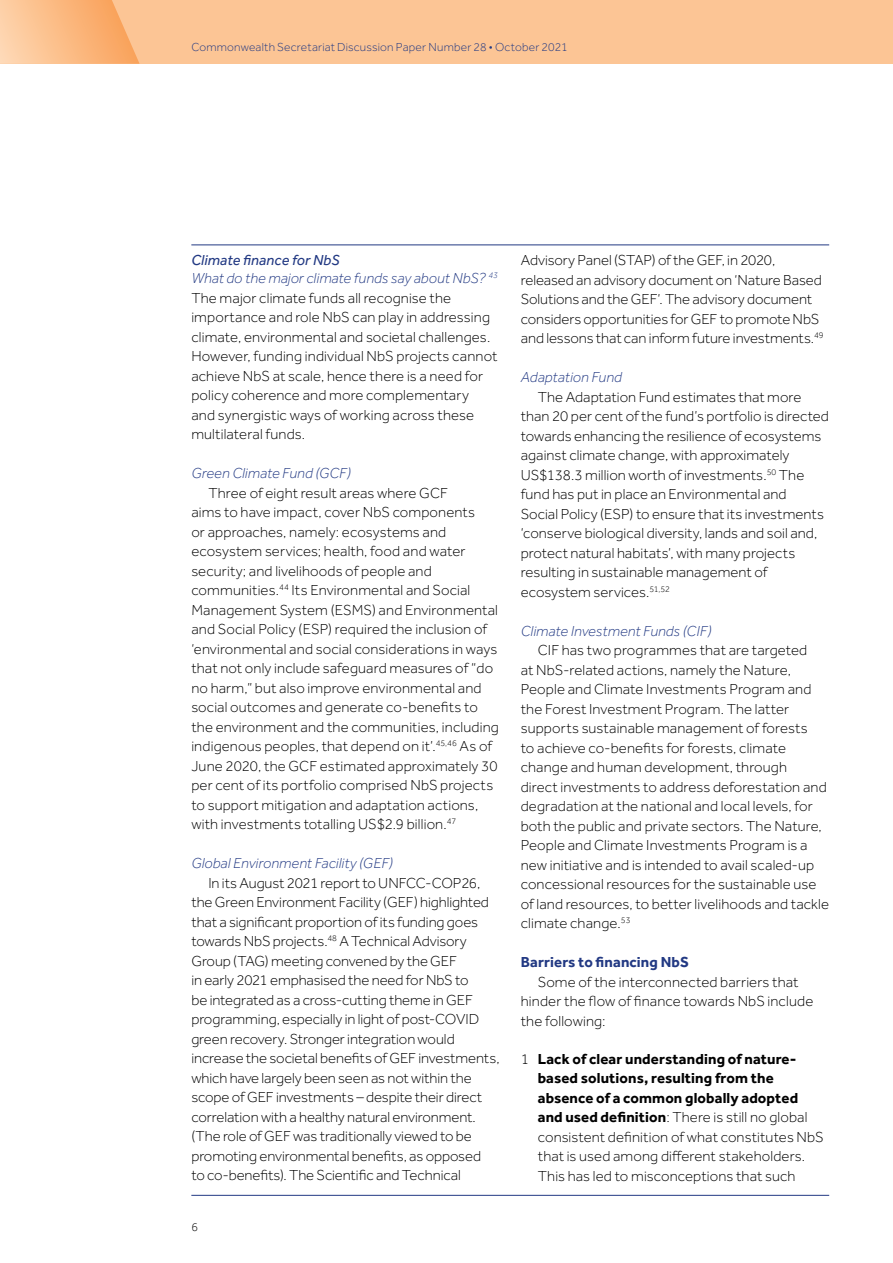
<style>
.page{position:relative;width:893px;height:1263px;background:#fff}
.page>*{position:absolute;margin:0;border:0;box-sizing:border-box;transform-origin:0 0}
.T1{font:300 15px/19.5px "Effra";color:#000}
.LN{font:300 15px/19.5px "Effra";letter-spacing:.005em;color:#000}
._3{font:italic 300 15px "Effra";letter-spacing:.005em;color:#223983}
._1{font:700 15px "Effra";letter-spacing:.01em;color:#223983}
._2{font:italic 15px "Effra";letter-spacing:.01em;color:#223983}
.t1{font:300 12px "Effra";letter-spacing:.015em;color:#223983}
.t2{font:300 12px "Effra";color:#000}
.s1{font-weight:700}
</style>
<div class="page">
<hr style="left:191px;top:1195px;width:638px;height:1px;background:#223983">
<hr style="left:191px;top:244px;width:638px;height:1px;background:#223983">
<div style="left:0;top:0;width:893px;height:64px;background:#fcc595"></div>
<svg style="left:0;top:0;width:140px;height:64px"></svg>
<p class="t1" style="left:191px;top:40px;width:378px">Commonwealth Secretariat Discussion Paper Number 28 • October 2021</p>
<p class="t1" style="left:480px;top:40px;width:68px">7 April 2021</p>
<p class="_2" style="left:191px;top:251px;width:150px">Climate finance for NbS</p>
<p class="_3" style="left:191px;top:270px;width:308px">What do the major climate funds say about NbS? <sup>43</sup></p>
<p class="T1" style="left:191px;top:288px;width:307px">The major climate funds all recognise the importance and role NbS can play in addressing climate, environmental and societal challenges.<br>However, funding individual NbS projects cannot achieve NbS at scale, hence there is a need for policy coherence and more complementary<br>and synergistic ways of working across these multilateral funds.</p>
<p class="_3" style="left:191px;top:465px;width:161px">Green Climate Fund (GCF)</p>
<p class="T1" style="left:191px;top:483px;width:309px;text-indent:17px">Three of eight result areas where GCF<br>aims to have impact, cover NbS components<br>or approaches, namely: ecosystems and ecosystem services; health, food and water security; and livelihoods of people and communities.<sup>44</sup> Its Environmental and Social Management System (ESMS) and Environmental and Social Policy (ESP) required the inclusion of ‘environmental and social considerations in ways that not only include safeguard measures of “do no harm,” but also improve environmental and social outcomes and generate co-benefits to the environment and the communities, including indigenous peoples, that depend on it’.<sup>45,46</sup> As of June 2020, the GCF estimated approximately 30 per cent of its portfolio comprised NbS projects to support mitigation and adaptation actions, with investments totalling US$2.9 billion.<sup>47</sup></p>
<p class="_3" style="left:191px;top:855px;width:203px">Global Environment Facility (GEF)</p>
<p class="T1" style="left:191px;top:873px;width:310px;text-indent:17px">In its August 2021 report to UNFCC-COP26, the Green Environment Facility (GEF) highlighted that a significant proportion of its funding goes towards NbS projects.<sup>48</sup> A Technical Advisory Group (TAG) meeting convened by the GEF<br>in early 2021 emphasised the need for NbS to<br>be integrated as a cross-cutting theme in GEF programming, especially in light of post-COVID green recovery. Stronger integration would increase the societal benefits of GEF investments, which have largely been seen as not within the scope of GEF investments – despite their direct correlation with a healthy natural environment. (The role of GEF was traditionally viewed to be promoting environmental benefits, as opposed<br>to co-benefits). The Scientific and Technical</p>
<p class="t2" style="left:191px;top:1220px;width:8px">6</p>
<p class="T1" style="left:521px;top:251px;width:304px">Advisory Panel (STAP) of the GEF, in 2020, released an advisory document on ‘Nature Based Solutions and the GEF’. The advisory document considers opportunities for GEF to promote NbS and lessons that can inform future investments.<sup>49</sup></p>
<p class="_3" style="left:521px;top:369px;width:103px">Adaptation Fund</p>
<p class="T1" style="left:521px;top:387px;width:310px;text-indent:17px">The Adaptation Fund estimates that more than 20 per cent of the fund’s portfolio is directed towards enhancing the resilience of ecosystems against climate change, with approximately US$138.3 million worth of investments.<sup>50</sup> The fund has put in place an Environmental and<br>Social Policy (ESP) to ensure that its investments ‘conserve biological diversity, lands and soil and, protect natural habitats’, with many projects resulting in sustainable management of ecosystem services.<sup>51,52</sup></p>
<p class="_3" style="left:521px;top:622px;width:192px">Climate Investment Funds (CIF)</p>
<p class="T1" style="left:521px;top:641px;width:310px;text-indent:17px">CIF has two programmes that are targeted<br>at NbS-related actions, namely the Nature, People and Climate Investments Program and the Forest Investment Program. The latter supports sustainable management of forests<br>to achieve co-benefits for forests, climate change and human development, through<br>direct investments to address deforestation and degradation at the national and local levels, for both the public and private sectors. The Nature, People and Climate Investments Program is a new initiative and is intended to avail scaled-up concessional resources for the sustainable use of land resources, to better livelihoods and tackle climate change.<sup>53</sup></p>
<p class="_1" style="left:521px;top:953px;width:170px">Barriers to financing NbS</p>
<p class="T1" style="left:521px;top:972px;width:294px;text-indent:17px">Some of the interconnected barriers that hinder the flow of finance towards NbS include the following:</p>
<p class="LN" style="left:538px;top:1049px;width:287px;text-indent:-17px">1 <span class="s1">Lack of clear understanding of nature&shy;based solutions, resulting from the absence of a common globally adopted and used definition</span>: There is still no global consistent definition of what constitutes NbS that is used among different stakeholders.<br>This has led to misconceptions that such</p>
</div>
